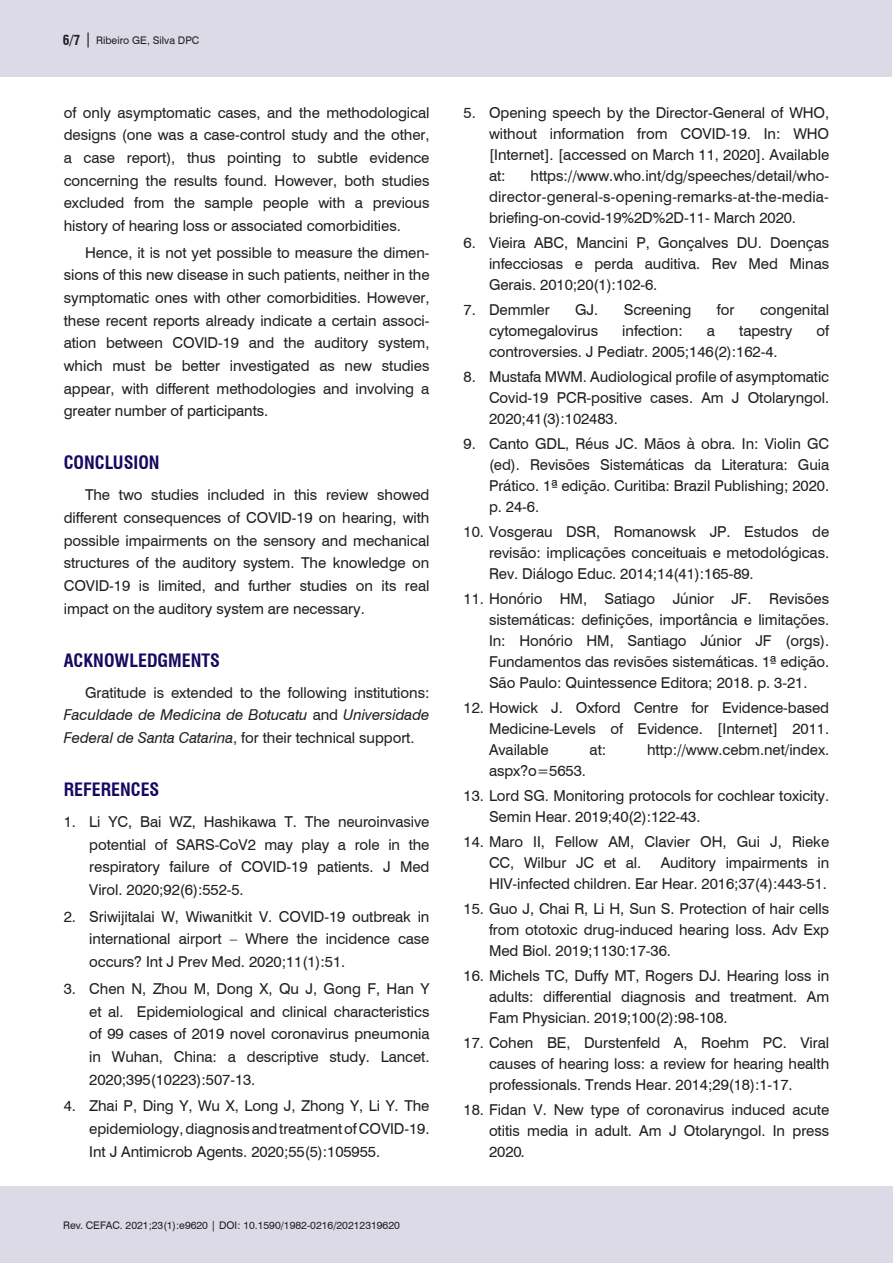
<style>
.page{position:relative;width:893px;height:1263px;background:#fff}
.page>*{position:absolute;margin:0;border:0;box-sizing:border-box;transform-origin:0 0}
.Nivel_1{font:700 condensed 18px "Swiss 721 BT";color:#18085f}
.Corpo_do_texto_INGL{font:15px/21px "Swiss 721 BT";letter-spacing:-.005em;color:#231f20;text-align:justify}
.t1{font:10.5px "Swiss 721 BT";color:#231f20}
.s1{font-weight:700;font-stretch:condensed;font-size:13.5px}
.s2{font-size:15px}
.s3{font-style:italic}
</style>
<div class="page">
<div style="left:0;top:1186px;width:892px;height:77px;background:#dcdae7"></div>
<div style="left:0;top:0;width:892px;height:77px;background:#dcdae7"></div>
<p class="t1" style="left:63px;top:34px;width:138px"><span class="s1">6/7</span> <span class="s2">|</span> Ribeiro GE, Silva DPC</p>
<p class="Corpo_do_texto_INGL" style="left:64px;top:101px;width:367px;line-height:22.6px">of only asymptomatic cases, and the methodological designs (one was a case-control study and the other, a case report), thus pointing to subtle evidence concerning the results found. However, both studies excluded from the sample people with a previous history of hearing loss or associated comorbidities.</p>
<p class="Corpo_do_texto_INGL" style="left:64px;top:241px;width:367px;line-height:22.6px;text-indent:21px">Hence, it is not yet possible to measure the dimen&shy;sions of this new disease in such patients, neither in the symptomatic ones with other comorbidities. However, these recent reports already indicate a certain associ&shy;ation between COVID-19 and the auditory system, which must be better investigated as new studies appear, with different methodologies and involving a greater number of participants.</p>
<p class="Nivel_1" style="left:64px;top:452px;width:97px">CONCLUSION</p>
<p class="Corpo_do_texto_INGL" style="left:64px;top:483px;width:367px;line-height:22.6px;text-indent:21px">The two studies included in this review showed different consequences of COVID-19 on hearing, with possible impairments on the sensory and mechanical structures of the auditory system. The knowledge on COVID-19 is limited, and further studies on its real impact on the auditory system are necessary.</p>
<p class="Nivel_1" style="left:64px;top:649px;width:158px">ACKNOWLEDGMENTS</p>
<p class="Corpo_do_texto_INGL" style="left:64px;top:681px;width:367px;line-height:22.6px;text-indent:21px">Gratitude is extended to the following institutions:<br><span class="s3">Faculdade de Medicina de Botucatu</span> and <span class="s3">Universidade Federal de Santa Catarina</span>, for their technical support.</p>
<p class="Nivel_1" style="left:64px;top:778px;width:97px">REFERENCES</p>
<p class="Corpo_do_texto_INGL" style="left:89px;top:810px;width:342px;line-height:22.6px;text-indent:-26px">1. Li YC, Bai WZ, Hashikawa T. The neuroinvasive potential of SARS-CoV2 may play a role in the respiratory failure of COVID-19 patients. J Med Virol. 2020;92(6):552-5.</p>
<p class="Corpo_do_texto_INGL" style="left:89px;top:905px;width:342px;line-height:22.6px;text-indent:-26px">2. Sriwijitalai W, Wiwanitkit V. COVID-19 outbreak in international airport – Where the incidence case occurs? Int J Prev Med. 2020;11(1):51.</p>
<p class="Corpo_do_texto_INGL" style="left:89px;top:977px;width:342px;line-height:22.6px;text-indent:-26px">3. Chen N, Zhou M, Dong X, Qu J, Gong F, Han Y et al. Epidemiological and clinical characteristics of 99 cases of 2019 novel coronavirus pneumonia in Wuhan, China: a descriptive study. Lancet.<br>2020;395(10223):507-13.</p>
<p class="Corpo_do_texto_INGL" style="left:89px;top:1094px;width:342px;line-height:22.6px;text-indent:-26px">4. Zhai P, Ding Y, Wu X, Long J, Zhong Y, Li Y. The epidemiology, diagnosis and treatment of COVID-19.<br>Int J Antimicrob Agents. 2020;55(5):105955.</p>
<p class="t1" style="left:63px;top:1218px;width:338px">Rev. CEFAC. 2021;23(1):e9620 | DOI: 10.1590/1982-0216/20212319620</p>
<p class="Corpo_do_texto_INGL" style="left:489px;top:102px;width:342px;text-indent:-26px">5. Opening speech by the Director-General of WHO, without information from COVID-19. In: WHO [Internet]. [accessed on March 11, 2020]. Available at:</p>
<p class="Corpo_do_texto_INGL" style="left:489px;top:165px;width:342px;text-indent:42px">https://www.who.int/dg/speeches/detail/who&shy;director-general-s-opening-remarks-at-the-media&shy;briefing-on-covid-19%2D%2D-11- March 2020.</p>
<p class="Corpo_do_texto_INGL" style="left:489px;top:232px;width:342px;text-indent:-26px">6. Vieira ABC, Mancini P, Gonçalves DU. Doenças infecciosas e perda auditiva. Rev Med Minas Gerais. 2010;20(1):102-6.</p>
<p class="Corpo_do_texto_INGL" style="left:463px;top:299px;width:88px">7. Demmler</p>
<p class="Corpo_do_texto_INGL" style="left:575px;top:299px;width:118px">GJ. Screening</p>
<p class="Corpo_do_texto_INGL" style="left:717px;top:299px;width:19px">for</p>
<p class="Corpo_do_texto_INGL" style="left:760px;top:299px;width:71px">congenital</p>
<p class="Corpo_do_texto_INGL" style="left:489px;top:320px;width:111px">cytomegalovirus</p>
<p class="Corpo_do_texto_INGL" style="left:622px;top:320px;width:62px">infection:</p>
<p class="Corpo_do_texto_INGL" style="left:707px;top:320px;width:10px">a</p>
<p class="Corpo_do_texto_INGL" style="left:739px;top:320px;width:55px">tapestry</p>
<p class="Corpo_do_texto_INGL" style="left:817px;top:320px;width:14px">of</p>
<p class="Corpo_do_texto_INGL" style="left:489px;top:341px;width:290px">controversies. J Pediatr. 2005;146(2):162-4.</p>
<p class="Corpo_do_texto_INGL" style="left:489px;top:366px;width:342px;text-indent:-26px">8. Mustafa MWM. Audiological profile of asymptomatic Covid-19 PCR-positive cases. Am J Otolaryngol.<br>2020;41(3):102483.</p>
<p class="Corpo_do_texto_INGL" style="left:489px;top:433px;width:342px;text-indent:-26px">9. Canto GDL, Réus JC. Mãos à obra. In: Violin GC (ed). Revisões Sistemáticas da Literatura: Guia Prático. 1ª edição. Curitiba: Brazil Publishing; 2020. p. 24-6.</p>
<p class="Corpo_do_texto_INGL" style="left:489px;top:521px;width:342px;text-indent:-26px">10. Vosgerau DSR, Romanowsk JP. Estudos de revisão: implicações conceituais e metodológicas.<br>Rev. Diálogo Educ. 2014;14(41):165-89.</p>
<p class="Corpo_do_texto_INGL" style="left:489px;top:588px;width:342px;text-indent:-26px">11. Honório HM, Satiago Júnior JF. Revisões sistemáticas: definições, importância e limitações.<br>In: Honório HM, Santiago Júnior JF (orgs).<br>Fundamentos das revisões sistemáticas. 1ª edição.<br>São Paulo: Quintessence Editora; 2018. p. 3-21.</p>
<p class="Corpo_do_texto_INGL" style="left:489px;top:697px;width:342px;text-indent:-26px">12. Howick J. Oxford Centre for Evidence-based Medicine-Levels of Evidence. [Internet] 2011.<br>Available</p>
<p class="Corpo_do_texto_INGL" style="left:590px;top:739px;width:18px">at:</p>
<p class="Corpo_do_texto_INGL" style="left:647px;top:739px;width:184px">http://www.cebm.net/index.</p>
<p class="Corpo_do_texto_INGL" style="left:489px;top:760px;width:98px">aspx?o=5653.</p>
<p class="Corpo_do_texto_INGL" style="left:489px;top:785px;width:342px;text-indent:-26px">13. Lord SG. Monitoring protocols for cochlear toxicity.<br>Semin Hear. 2019;40(2):122-43.</p>
<p class="Corpo_do_texto_INGL" style="left:489px;top:831px;width:342px;text-indent:-26px">14. Maro II, Fellow AM, Clavier OH, Gui J, Rieke<br>CC, Wilbur JC et al.</p>
<p class="Corpo_do_texto_INGL" style="left:489px;top:852px;width:342px;text-align:right">Auditory impairments in<br>HIV-infected children. Ear Hear. 2016;37(4):443-51.</p>
<p class="Corpo_do_texto_INGL" style="left:489px;top:898px;width:342px;text-indent:-26px">15. Guo J, Chai R, Li H, Sun S. Protection of hair cells from ototoxic drug-induced hearing loss. Adv Exp Med Biol. 2019;1130:17-36.</p>
<p class="Corpo_do_texto_INGL" style="left:489px;top:965px;width:342px;text-indent:-26px">16. Michels TC, Duffy MT, Rogers DJ. Hearing loss in adults: differential diagnosis and treatment. Am Fam Physician. 2019;100(2):98-108.</p>
<p class="Corpo_do_texto_INGL" style="left:489px;top:1032px;width:342px;text-indent:-26px">17. Cohen BE, Durstenfeld A, Roehm PC. Viral causes of hearing loss: a review for hearing health professionals. Trends Hear. 2014;29(18):1-17.</p>
<p class="Corpo_do_texto_INGL" style="left:489px;top:1099px;width:342px;text-indent:-26px">18. Fidan V. New type of coronavirus induced acute otitis media in adult. Am J Otolaryngol. In press 2020<span class="s3">.</span></p>
</div>
